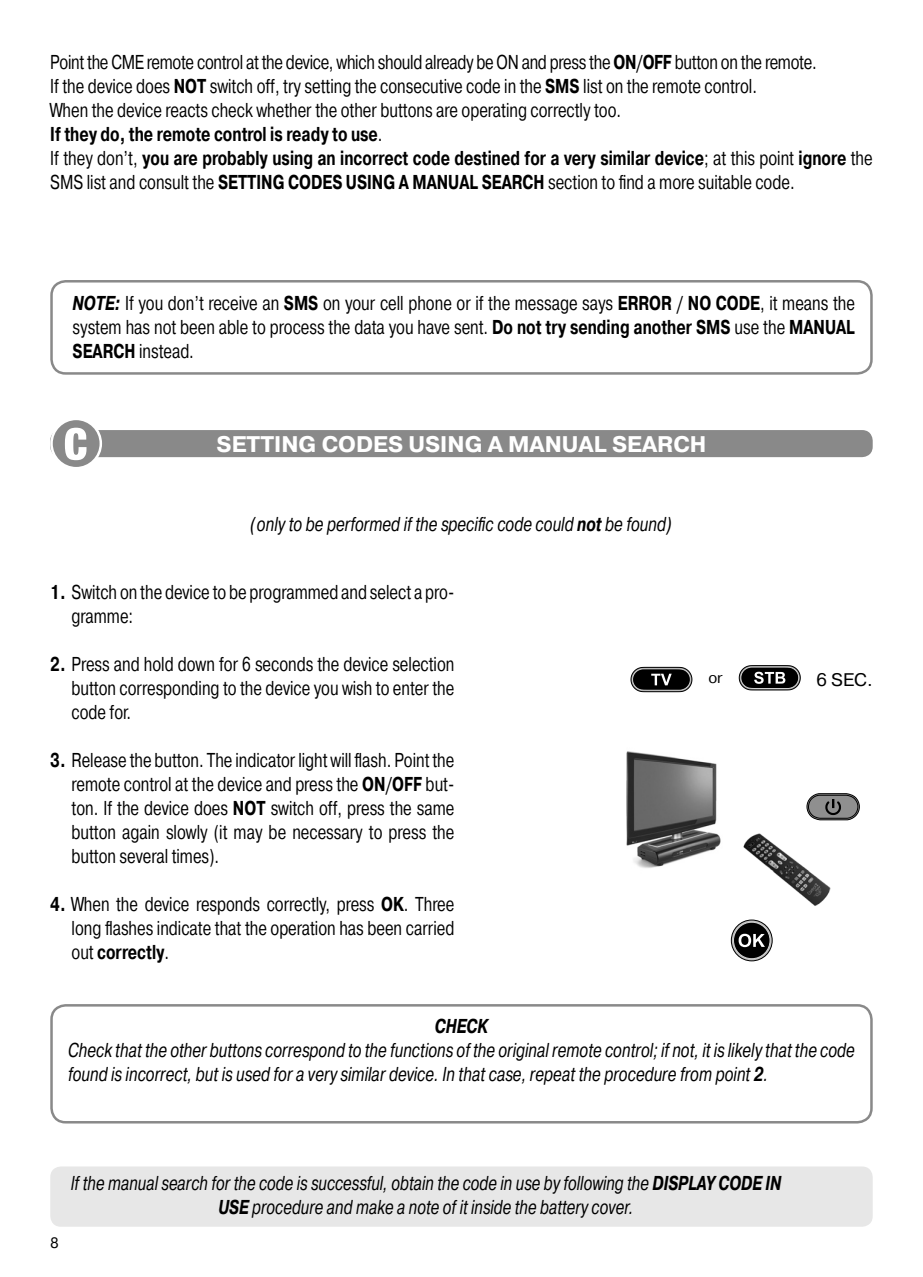
<style>
.page{position:relative;width:923px;height:1277px;background:#fff}
.page>*{position:absolute;margin:0;border:0;box-sizing:border-box;transform-origin:0 0}
.t1{font:700 22.5px "Pragmatica TT";color:#fff}
.t2{font:20px/24px "Pragmatica TT";color:#000;text-align:justify;scale:.75 1}
.t3{font:italic 20px/24px "Pragmatica TT";color:#000;scale:.75 1}
.t4{font:italic 20px/24px "Pragmatica TT";color:#000;text-align:center;scale:.74 1}
.t5{font:italic 700 20px "Pragmatica TT";color:#000;scale:.75 1}
.t6{font:18.25px "Pragmatica TT";color:#000}
.t7{font:15.25px "Pragmatica TT";color:#000}
.t8{font:15px "Pragmatica TT";color:#000}
.s1{font-weight:700}
.s2{font-weight:700;font-style:italic}
</style>
<div class="page">
<div style="left:50px;top:280px;width:822px;height:95px;border:2px solid #898989;border-radius:14px"></div>
<div style="left:50px;top:430px;width:822px;height:27px;background:#898989;border-radius:11px"></div>
<div style="left:52px;top:419px;width:49px;height:49px;background:#898989;border-radius:50%"></div>
<div style="left:50px;top:418px;width:52px;height:51px;border:2px solid #fff;border-radius:50%"></div>
<svg style="left:65px;top:428px;width:21px;height:32px"></svg>
<div style="left:50px;top:1004px;width:822px;height:119px;border:2px solid #898989;border-radius:14px"></div>
<div style="left:50px;top:1166px;width:822px;height:61px;background:#e7e7e7;border-radius:11px"></div>
<svg style="left:630px;top:667px;width:62px;height:25px;background:#3f3f3f"></svg>
<svg style="left:739px;top:665px;width:61px;height:25px;background:#4c4c4c"></svg>
<img style="left:743px;top:833px;width:87px;height:73px">
<svg style="left:806px;top:793px;width:53px;height:27px"></svg>
<svg style="left:731px;top:920px;width:41px;height:41px"></svg>
<div style="left:731px;top:920px;width:41px;height:41px;border:1px solid #000;border-radius:50%"></div>
<div style="left:733px;top:922px;width:37px;height:37px;background:#000;border-radius:50%"></div>
<div style="left:733px;top:922px;width:37px;height:37px;border:1px solid #d3d3d3;border-radius:50%"></div>
<svg style="left:738px;top:934px;width:27px;height:13px"></svg>
<img style="left:626px;top:751px;width:95px;height:117px">
<p class="t2" style="left:50px;top:51px;width:1098px;text-align:left">Point the CME remote control at the device, which should already be ON and press the <span class="s1">ON/OFF</span> button on the remote.<br>If the device does <span class="s1">NOT</span> switch off, try setting the consecutive code in the <span class="s1">SMS</span> list on the remote control.<br>When the device reacts check whether the other buttons are operating correctly too.<br><span class="s1">If they do, the remote control is ready to use</span>.<br>If they don’t, <span class="s1">you are probably using an incorrect code destined for a very similar device</span>; at this point <span class="s1">ignore</span> the SMS list and consult the <span class="s1">SETTING CODES USING A MANUAL SEARCH</span> section to find a more suitable code.</p>
<p class="t2" style="left:73px;top:291px;width:1044px"><span class="s2">NOTE:</span> If you don’t receive an <span class="s1">SMS</span> on your cell phone or if the message says <span class="s1">ERROR / NO CODE</span>, it means the system has not been able to process the data you have sent. <span class="s1">Do not try sending another SMS</span> use the <span class="s1">MANUAL SEARCH</span> instead.</p>
<p class="t1" style="left:216px;top:431px;width:491px">SETTING CODES USING A MANUAL SEARCH</p>
<p class="t3" style="left:251px;top:512px;width:562px">(only to be performed if the specific code could <span class="s1">not</span> be found)</p>
<p class="t2" style="left:72px;top:581px;width:512px;text-indent:-21px"><span class="s1">1.</span> Switch on the device to be programmed and select a pro&shy;gramme:</p>
<p class="t2" style="left:72px;top:653px;width:512px;text-indent:-21px"><span class="s1">2.</span> Press and hold down for 6 seconds the device selection button corresponding to the device you wish to enter the code for.</p>
<p class="t2" style="left:72px;top:749px;width:512px;text-indent:-21px"><span class="s1">3.</span> Release the button. The indicator light will flash. Point the remote control at the device and press the <span class="s1">ON/OFF</span> but&shy;ton. If the device does <span class="s1">NOT</span> switch off, press the same button again slowly (it may be necessary to press the button several times).</p>
<p class="t2" style="left:72px;top:893px;width:512px;text-indent:-21px"><span class="s1">4.</span> When the device responds correctly, press <span class="s1">OK</span>. Three long flashes indicate that the operation has been carried out <span class="s1">correctly</span>.</p>
<p class="t7" style="left:708px;top:669px;width:16px">or</p>
<p class="t6" style="left:816px;top:669px;width:58px">6 SEC.</p>
<p class="t5" style="left:435px;top:1014px;width:73px">CHECK</p>
<p class="t3" style="left:68px;top:1038px;width:1050px">Check that the other buttons correspond to the functions of the original remote control; if not, it is likely that the code found is incorrect, but is used for a very similar device. In that case, repeat the procedure from point <span class="s1">2</span>.</p>
<p class="t8" style="left:50px;top:1234px;width:10px">8</p>
<p class="t4" style="left:71px;top:1172px;width:961px">If the manual search for the code is successful, obtain the code in use by following the <span class="s1">DISPLAY CODE IN<br>USE</span> procedure and make a note of it inside the battery cover.</p>
</div>
